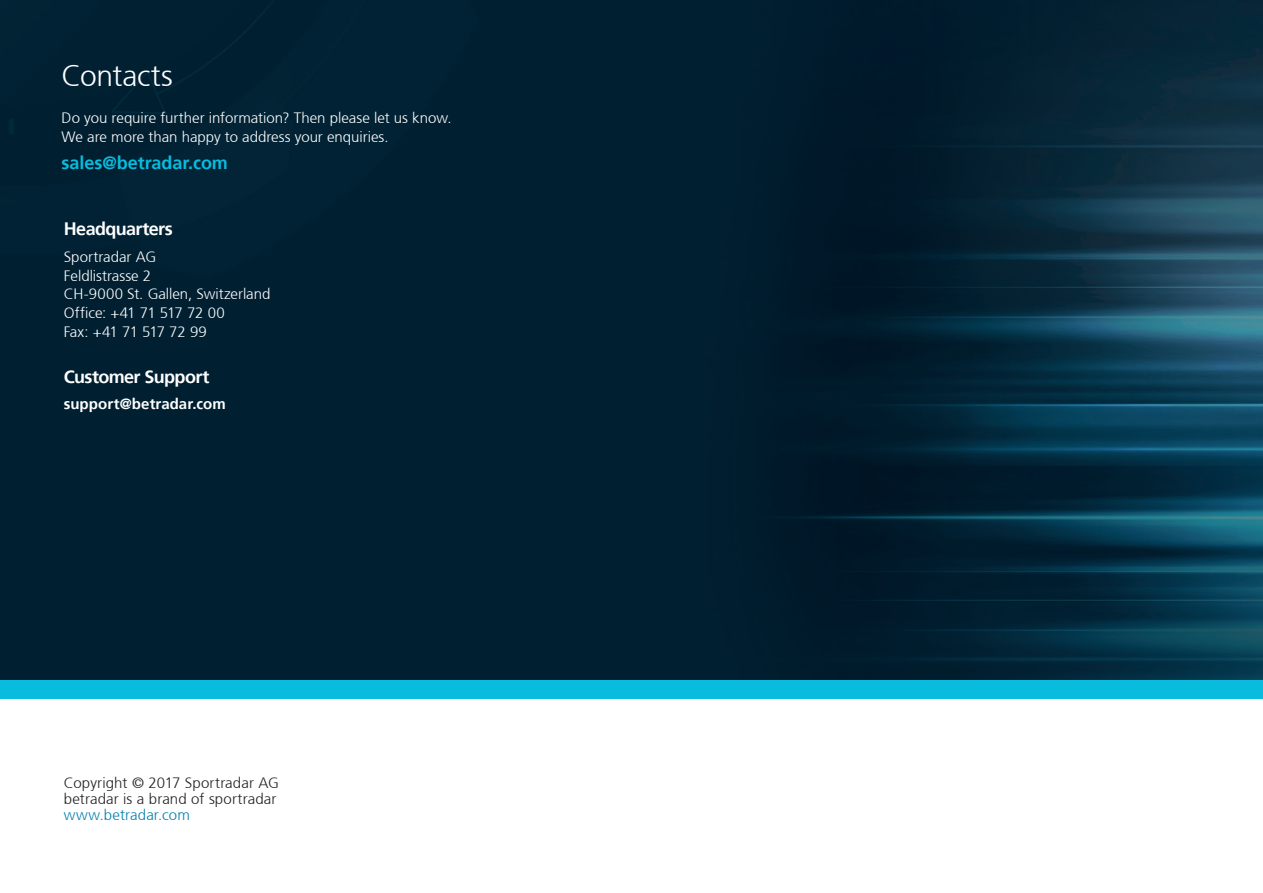
<style>
.page{position:relative;width:1263px;height:893px;background:#fff}
.page>*{position:absolute;margin:0;border:0;box-sizing:border-box;transform-origin:0 0}
.t1{font:300 30px "Frutiger 45";letter-spacing:-.01em;color:#fff}
.t2{font:700 18px "Frutiger 65";letter-spacing:-.035em;color:#fff}
.t3{font:700 18px "Frutiger 65";letter-spacing:-.005em;color:#09bcdd}
.t4{font:300 15px/18.8px "Frutiger 45";color:#fff}
.t5{font:300 15px/16px "Frutiger 45";letter-spacing:.005em;color:#231f20}
.t6{font:700 15px "Frutiger 65";letter-spacing:.005em;color:#fff}
.t7{font:300 15px "Frutiger 45";letter-spacing:.01em;color:#007eb0}
</style>
<div class="page">
<img style="left:0;top:0;width:1263px;height:680px">
<div style="left:0;top:680px;width:1263px;height:19px;background:#09bcdd"></div>
<h1 class="t1" style="left:62px;top:59px;width:113px">Contacts</h1>
<p class="t4" style="left:62px;top:109px;width:391px">Do you require further information? Then please let us know.<br>We are more than happy to address your enquiries.</p>
<p class="t3" style="left:62px;top:152px;width:168px">sales@betradar.com</p>
<p class="t2" style="left:64px;top:218px;width:111px">Headquarters</p>
<p class="t4" style="left:64px;top:248px;width:208px">Sportradar AG<br>Feldlistrasse 2<br>CH-9000 St. Gallen, Switzerland<br>Office: +41 71 517 72 00<br>Fax: +41 71 517 72 99</p>
<p class="t2" style="left:64px;top:367px;width:147px">Customer Support</p>
<p class="t6" style="left:64px;top:394px;width:164px">support@betradar.com</p>
<p class="t5" style="left:64px;top:775px;width:217px">Copyright © 2017 Sportradar AG betradar is a brand of sportradar</p>
<p class="t7" style="left:64px;top:806px;width:128px">www.betradar.com</p>
</div>
